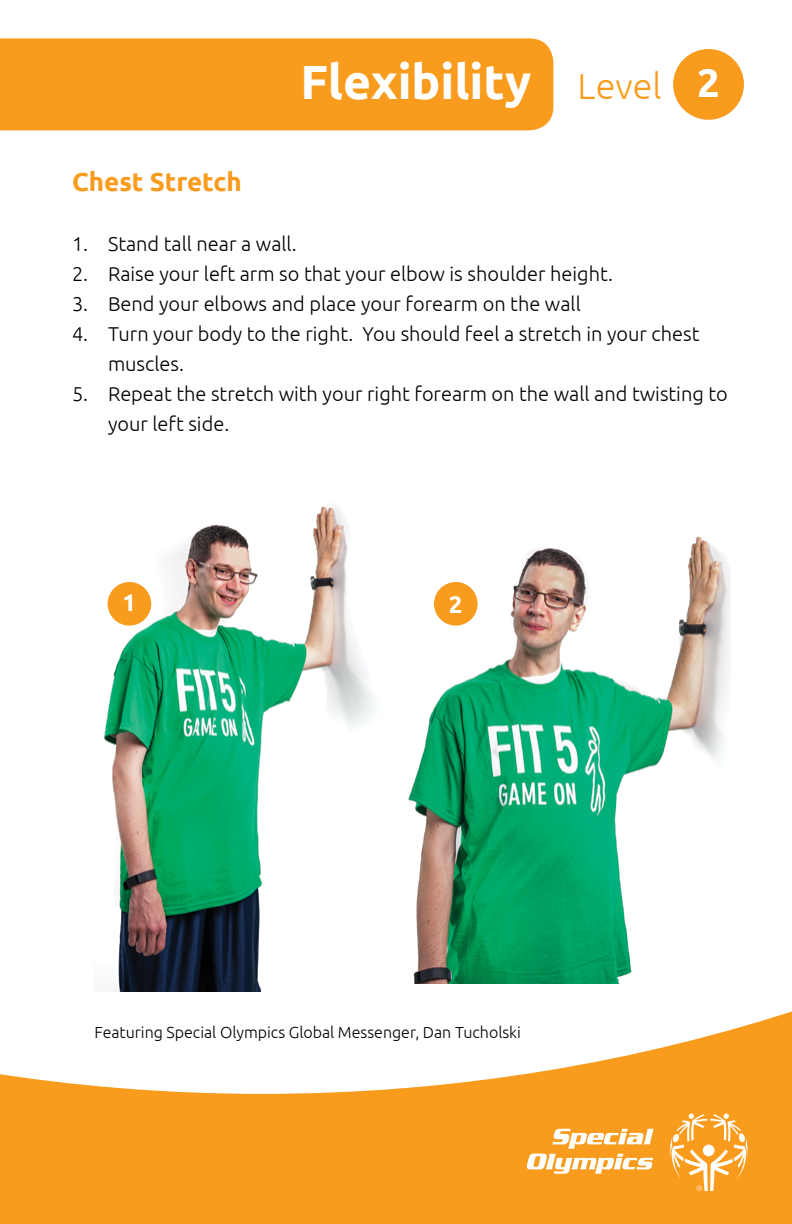
<style>
.page{position:relative;width:792px;height:1224px;background:#fff}
.page>*{position:absolute;margin:0;border:0;box-sizing:border-box;transform-origin:0 0}
.t1{font:700 48px "Ubuntu";color:#fff}
.t2{font:300 36px "Ubuntu";color:#f99b1c}
.t3{font:700 26px "Ubuntu";color:#f99b1c}
.t4{font:700 24px "Ubuntu";color:#fff}
.t5{font:300 20px/30px "Ubuntu";color:#000}
.t6{font:300 16px "Ubuntu";color:#000}
.s1{font-weight:700;font-size:40px;color:#fff}
</style>
<div class="page">
<svg style="left:0;top:1011px;width:792px;height:213px;fill:#f99b1c"></svg>
<svg style="left:526px;top:1129px;width:128px;height:45px"></svg>
<svg style="left:669px;top:1114px;width:80px;height:77px"></svg>
<div style="left:673px;top:49px;width:71px;height:71px;background:#f99b1c;border-radius:50%"></div>
<div style="left:0;top:38px;width:553px;height:92px;background:#f99b1c"></div>
<img style="left:104px;top:505px;width:320px;height:486px">
<img style="left:394px;top:505px;width:336px;height:478px">
<div style="left:108px;top:582px;width:43px;height:44px;background:#f99b1c;border-radius:50%"></div>
<div style="left:434px;top:582px;width:44px;height:44px;background:#f99b1c;border-radius:50%"></div>
<h3 class="t3" style="left:72px;top:166px;width:171px">Chest Stretch</h3>
<h1 class="t1" style="left:300px;top:53px;width:233px">Flexibility</h1>
<h2 class="t2" style="left:578px;top:64px;width:144px">Level <span class="s1">2</span></h2>
<p class="t5" style="left:72px;top:228px;width:226px">1. Stand tall near a wall.</p>
<p class="t5" style="left:72px;top:258px;width:542px">2. Raise your left arm so that your elbow is shoulder height.</p>
<p class="t5" style="left:72px;top:288px;width:510px">3. Bend your elbows and place your forearm on the wall</p>
<p class="t5" style="left:108px;top:318px;width:593px;text-indent:-36px">4. Turn your body to the right. You should feel a stretch in your chest muscles.</p>
<p class="t5" style="left:108px;top:378px;width:621px;text-indent:-36px">5. Repeat the stretch with your right forearm on the wall and twisting to your left side.</p>
<p class="t4" style="left:123px;top:588px;width:15px">1</p>
<p class="t4" style="left:449px;top:590px;width:15px">2</p>
<p class="t6" style="left:94px;top:1023px;width:428px">Featuring Special Olympics Global Messenger, Dan Tucholski</p>
</div>
